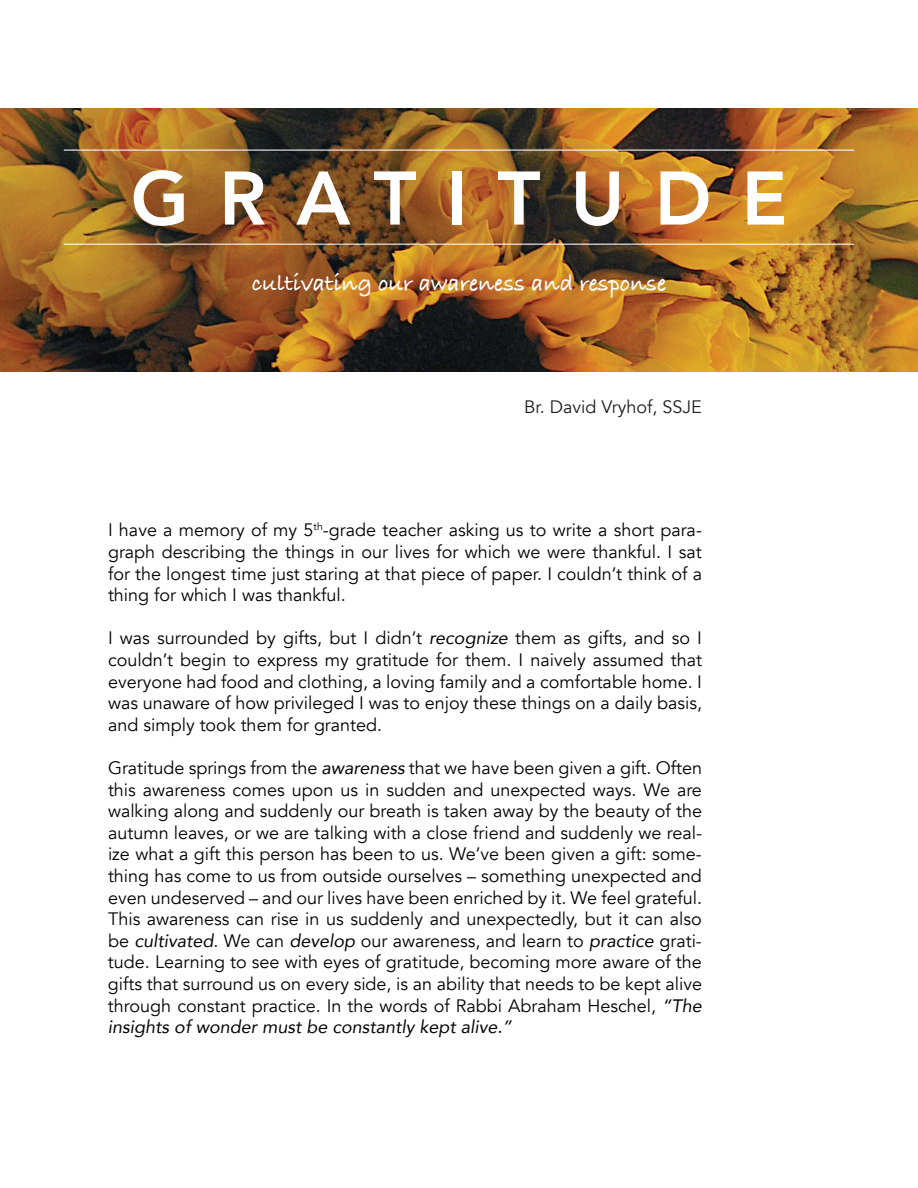
<style>
.page{position:relative;width:918px;height:1188px;background:#fff}
.page>*{position:absolute;margin:0;border:0;box-sizing:border-box;transform-origin:0 0}
.t1{font:800 75px "Avenir";letter-spacing:.4em;color:#fff}
.t2{font:700 24px "Bradley Hand ITCTT";color:#fff}
.t3{font:18px/21.6px "Avenir";color:#040503;text-align:justify}
.t4{font:18px "Avenir";color:#231f20}
.s1{font-style:italic}
</style>
<div class="page">
<img style="left:0;top:108px;width:918px;height:264px">
<hr style="left:64px;top:150px;width:790px;height:1px;background:#fff">
<hr style="left:64px;top:244px;width:790px;height:1px;background:#fff">
<h1 class="t1" style="left:131px;top:140px;width:658px">GRATITUDE</h1>
<h2 class="t2" style="left:252px;top:265px;width:416px">cultivating our awareness and response</h2>
<p class="t4" style="left:524px;top:396px;width:179px">Br. David Vryhof, SSJE</p>
<p class="t3" style="left:108px;top:520px;width:596px">I have a memory of my 5<sup>th</sup>-grade teacher asking us to write a short para&shy;graph describing the things in our lives for which we were thankful. I sat for the longest time just staring at that piece of paper. I couldn’t think of a thing for which I was thankful.</p>
<p class="t3" style="left:108px;top:628px;width:596px">I was surrounded by gifts, but I didn’t <span class="s1">recognize</span> them as gifts, and so I couldn’t begin to express my gratitude for them. I naively assumed that everyone had food and clothing, a loving family and a comfortable home. I was unaware of how privileged I was to enjoy these things on a daily basis, and simply took them for granted.</p>
<p class="t3" style="left:108px;top:757px;width:596px">Gratitude springs from the <span class="s1">awareness</span> that we have been given a gift. Often this awareness comes upon us in sudden and unexpected ways. We are walking along and suddenly our breath is taken away by the beauty of the autumn leaves, or we are talking with a close friend and suddenly we real&shy;ize what a gift this person has been to us. We’ve been given a gift: some&shy;thing has come to us from outside ourselves – something unexpected and even undeserved – and our lives have been enriched by it. We feel grateful.<br>This awareness can rise in us suddenly and unexpectedly, but it can also be <span class="s1">cultivated</span>. We can <span class="s1">develop</span> our awareness, and learn to <span class="s1">practice</span> grati&shy;tude. Learning to see with eyes of gratitude, becoming more aware of the gifts that surround us on every side, is an ability that needs to be kept alive through constant practice. In the words of Rabbi Abraham Heschel, <span class="s1">“The insights of wonder must be constantly kept alive.”</span></p>
</div>
